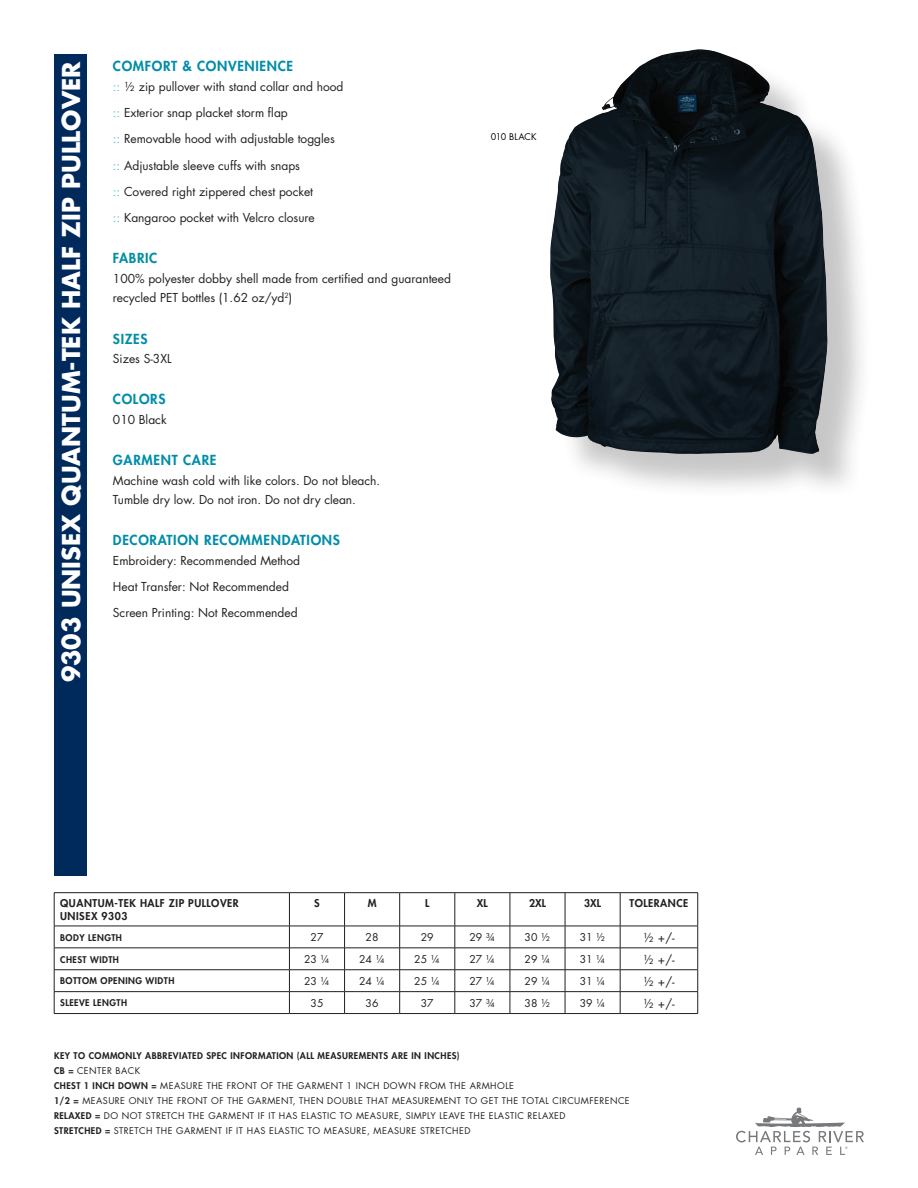
<style>
.page{position:relative;width:918px;height:1188px;background:#fff}
.page>*{position:absolute;margin:0;border:0;box-sizing:border-box;transform-origin:0 0}
.product_name{font:700 24px "Futura Std";color:#fff}
.Section_Heading{font:800 13.5px "Futura Std";letter-spacing:.05em;color:#008da8}
.Body_Text{font:12px/19.5px "Futura Std";color:#231f20}
.t1{font:10.5px "Futura Std";color:#231f20}
.t2{font:800 10.5px/12.6px "Futura Std";letter-spacing:.05em;color:#231f20}
.t3{font:9px/15px "Futura Std";letter-spacing:.05em;color:#231f20}
.t4{font:800 9px "Futura Std";letter-spacing:.05em;color:#231f20}
.Swatches-black_type{font:9px "Futura Std";letter-spacing:.005em;color:#010209}
.s1{color:#47c3d2}
.s2{font-weight:800}
</style>
<div class="page">
<div style="left:556px;top:55px;width:317px;height:445px;background:#231f20;opacity:.25"></div>
<img style="left:550px;top:49px;width:148px;height:398px">
<div style="left:54px;top:54px;width:32px;height:822px;background:#00295c"></div>
<hr style="left:289px;top:893px;width:1px;height:33px;background:#231f20">
<hr style="left:344px;top:893px;width:1px;height:33px;background:#231f20">
<hr style="left:399px;top:893px;width:1px;height:33px;background:#231f20">
<hr style="left:455px;top:893px;width:1px;height:33px;background:#231f20">
<hr style="left:510px;top:893px;width:1px;height:33px;background:#231f20">
<hr style="left:565px;top:893px;width:1px;height:33px;background:#231f20">
<hr style="left:620px;top:893px;width:1px;height:33px;background:#231f20">
<svg style="left:289px;top:927px;width:1px;height:86px"></svg>
<svg style="left:344px;top:927px;width:1px;height:86px"></svg>
<svg style="left:399px;top:927px;width:1px;height:86px"></svg>
<svg style="left:455px;top:927px;width:1px;height:86px"></svg>
<svg style="left:510px;top:927px;width:1px;height:86px"></svg>
<svg style="left:565px;top:927px;width:1px;height:86px"></svg>
<svg style="left:620px;top:927px;width:1px;height:86px"></svg>
<hr style="left:54px;top:892px;width:235px;height:1px;background:#231f20">
<hr style="left:54px;top:893px;width:1px;height:33px;background:#231f20">
<hr style="left:289px;top:892px;width:56px;height:1px;background:#231f20">
<hr style="left:345px;top:892px;width:55px;height:1px;background:#231f20">
<hr style="left:400px;top:892px;width:55px;height:1px;background:#231f20">
<hr style="left:455px;top:892px;width:55px;height:1px;background:#231f20">
<hr style="left:510px;top:892px;width:55px;height:1px;background:#231f20">
<hr style="left:565px;top:892px;width:55px;height:1px;background:#231f20">
<hr style="left:620px;top:892px;width:78px;height:1px;background:#231f20">
<hr style="left:697px;top:893px;width:1px;height:33px;background:#231f20">
<hr style="left:54px;top:926px;width:235px;height:1px;background:#231f20">
<hr style="left:289px;top:926px;width:56px;height:1px;background:#231f20">
<hr style="left:345px;top:926px;width:55px;height:1px;background:#231f20">
<hr style="left:400px;top:926px;width:55px;height:1px;background:#231f20">
<hr style="left:455px;top:926px;width:55px;height:1px;background:#231f20">
<hr style="left:510px;top:926px;width:55px;height:1px;background:#231f20">
<hr style="left:565px;top:926px;width:55px;height:1px;background:#231f20">
<hr style="left:620px;top:926px;width:78px;height:1px;background:#231f20">
<hr style="left:54px;top:948px;width:235px;height:1px;background:#231f20">
<hr style="left:289px;top:948px;width:56px;height:1px;background:#231f20">
<hr style="left:345px;top:948px;width:55px;height:1px;background:#231f20">
<hr style="left:400px;top:948px;width:55px;height:1px;background:#231f20">
<hr style="left:455px;top:948px;width:55px;height:1px;background:#231f20">
<hr style="left:510px;top:948px;width:55px;height:1px;background:#231f20">
<hr style="left:565px;top:948px;width:55px;height:1px;background:#231f20">
<hr style="left:620px;top:948px;width:78px;height:1px;background:#231f20">
<hr style="left:54px;top:969px;width:235px;height:1px;background:#231f20">
<hr style="left:289px;top:969px;width:56px;height:1px;background:#231f20">
<hr style="left:345px;top:969px;width:55px;height:1px;background:#231f20">
<hr style="left:400px;top:969px;width:55px;height:1px;background:#231f20">
<hr style="left:455px;top:969px;width:55px;height:1px;background:#231f20">
<hr style="left:510px;top:969px;width:55px;height:1px;background:#231f20">
<hr style="left:565px;top:969px;width:55px;height:1px;background:#231f20">
<hr style="left:620px;top:969px;width:78px;height:1px;background:#231f20">
<hr style="left:54px;top:991px;width:235px;height:1px;background:#231f20">
<svg style="left:54px;top:926px;width:1px;height:87px"></svg>
<hr style="left:289px;top:991px;width:56px;height:1px;background:#231f20">
<hr style="left:345px;top:991px;width:55px;height:1px;background:#231f20">
<hr style="left:400px;top:991px;width:55px;height:1px;background:#231f20">
<hr style="left:455px;top:991px;width:55px;height:1px;background:#231f20">
<hr style="left:510px;top:991px;width:55px;height:1px;background:#231f20">
<hr style="left:565px;top:991px;width:55px;height:1px;background:#231f20">
<hr style="left:620px;top:991px;width:78px;height:1px;background:#231f20">
<svg style="left:697px;top:926px;width:1px;height:87px"></svg>
<hr style="left:54px;top:1013px;width:235px;height:1px;background:#231f20">
<hr style="left:289px;top:1013px;width:56px;height:1px;background:#231f20">
<hr style="left:345px;top:1013px;width:55px;height:1px;background:#231f20">
<hr style="left:400px;top:1013px;width:55px;height:1px;background:#231f20">
<hr style="left:455px;top:1013px;width:55px;height:1px;background:#231f20">
<hr style="left:510px;top:1013px;width:55px;height:1px;background:#231f20">
<hr style="left:565px;top:1013px;width:55px;height:1px;background:#231f20">
<hr style="left:620px;top:1013px;width:78px;height:1px;background:#231f20">
<svg style="left:736px;top:1107px;width:128px;height:48px"></svg>
<p class="product_name" style="left:55px;top:682px;width:623px;rotate:-90deg">9303 UNISEX QUANTUM-TEK HALF ZIP PULLOVER</p>
<p class="Section_Heading" style="left:113px;top:58px;width:182px">COMFORT &amp; CONVENIENCE</p>
<p class="Body_Text" style="left:113px;top:77px;width:232px"><span class="s1">::</span> ½ zip pullover with stand collar and hood</p>
<p class="Body_Text" style="left:113px;top:103px;width:176px"><span class="s1">::</span> Exterior snap placket storm flap</p>
<p class="Body_Text" style="left:113px;top:129px;width:224px"><span class="s1">::</span> Removable hood with adjustable toggles</p>
<p class="Body_Text" style="left:113px;top:156px;width:189px"><span class="s1">::</span> Adjustable sleeve cuffs with snaps</p>
<p class="Body_Text" style="left:113px;top:182px;width:202px"><span class="s1">::</span> Covered right zippered chest pocket</p>
<p class="Body_Text" style="left:113px;top:208px;width:203px"><span class="s1">::</span> Kangaroo pocket with Velcro closure</p>
<p class="Section_Heading" style="left:113px;top:250px;width:46px">FABRIC</p>
<p class="Body_Text" style="left:113px;top:269px;width:340px">100% polyester dobby shell made from certified and guaranteed recycled PET bottles (1.62 oz/yd<sup>2</sup>)</p>
<p class="Section_Heading" style="left:113px;top:330px;width:36px">SIZES</p>
<p class="Body_Text" style="left:113px;top:349px;width:60px">Sizes S-3XL</p>
<p class="Section_Heading" style="left:113px;top:391px;width:54px">COLORS</p>
<p class="Body_Text" style="left:113px;top:410px;width:55px">010 Black</p>
<p class="Section_Heading" style="left:113px;top:452px;width:105px">GARMENT CARE</p>
<p class="Body_Text" style="left:113px;top:471px;width:269px">Machine wash cold with like colors. Do not bleach.<br>Tumble dry low. Do not iron. Do not dry clean.</p>
<p class="Section_Heading" style="left:113px;top:532px;width:229px">DECORATION RECOMMENDATIONS</p>
<p class="Body_Text" style="left:113px;top:551px;width:189px">Embroidery: Recommended Method</p>
<p class="Body_Text" style="left:113px;top:577px;width:178px">Heat Transfer: Not Recommended</p>
<p class="Body_Text" style="left:113px;top:603px;width:186px">Screen Printing: Not Recommended</p>
<p class="Swatches-black_type" style="left:491px;top:131px;width:47px">010 BLACK</p>
<p class="t2" style="left:60px;top:897px;width:180px">QUANTUM-TEK HALF ZIP PULLOVER<br>UNISEX 9303</p>
<p class="t2" style="left:314px;top:897px;width:7px">S</p>
<p class="t2" style="left:368px;top:897px;width:10px">M</p>
<p class="t2" style="left:425px;top:897px;width:6px">L</p>
<p class="t2" style="left:477px;top:897px;width:12px">XL</p>
<p class="t2" style="left:529px;top:897px;width:18px">2XL</p>
<p class="t2" style="left:584px;top:897px;width:18px">3XL</p>
<p class="t2" style="left:630px;top:897px;width:60px">TOLERANCE</p>
<p class="t4" style="left:60px;top:932px;width:63px">BODY LENGTH</p>
<p class="t1" style="left:311px;top:931px;width:14px">27</p>
<p class="t1" style="left:366px;top:931px;width:14px">28</p>
<p class="t1" style="left:421px;top:931px;width:14px">29</p>
<p class="t1" style="left:469px;top:931px;width:27px">29 ¾</p>
<p class="t1" style="left:525px;top:931px;width:20px">30 1/2</p>
<p class="t1" style="left:580px;top:931px;width:27px">31 ½</p>
<p class="Body_Text" style="left:643px;top:928px;width:33px">½ +/-</p>
<p class="t4" style="left:60px;top:953px;width:60px">CHEST WIDTH</p>
<p class="t1" style="left:304px;top:953px;width:27px">23 1/4</p>
<p class="t1" style="left:359px;top:953px;width:27px">24 1/4</p>
<p class="t1" style="left:414px;top:953px;width:27px">25 1/4</p>
<p class="t1" style="left:469px;top:953px;width:27px">27 1/4</p>
<p class="t1" style="left:525px;top:953px;width:27px">29 1/4</p>
<p class="t1" style="left:580px;top:953px;width:27px">31 1/4</p>
<p class="Body_Text" style="left:643px;top:950px;width:33px">½ +/-</p>
<p class="t4" style="left:60px;top:975px;width:116px">BOTTOM OPENING WIDTH</p>
<p class="t1" style="left:304px;top:974px;width:27px">23 1/4</p>
<p class="t1" style="left:359px;top:974px;width:27px">24 1/4</p>
<p class="t1" style="left:414px;top:974px;width:27px">25 1/4</p>
<p class="t1" style="left:469px;top:974px;width:27px">27 1/4</p>
<p class="t1" style="left:525px;top:974px;width:27px">29 1/4</p>
<p class="t1" style="left:580px;top:974px;width:27px">31 1/4</p>
<p class="Body_Text" style="left:643px;top:972px;width:33px">½ +/-</p>
<p class="t4" style="left:60px;top:997px;width:68px">SLEEVE LENGTH</p>
<p class="t1" style="left:311px;top:996px;width:14px">35</p>
<p class="t1" style="left:366px;top:996px;width:14px">36</p>
<p class="t1" style="left:421px;top:996px;width:14px">37</p>
<p class="t1" style="left:469px;top:996px;width:20px">37 3/4</p>
<p class="t1" style="left:525px;top:996px;width:20px">38 1/2</p>
<p class="t1" style="left:580px;top:996px;width:27px">39 1/4</p>
<p class="Body_Text" style="left:643px;top:994px;width:33px">1/2 +/-</p>
<p class="t3" style="left:54px;top:1048px;width:577px"><span class="s2">KEY TO COMMONLY ABBREVIATED SPEC INFORMATION (ALL MEASUREMENTS ARE IN INCHES)<br>CB =</span> CENTER BACK<br><span class="s2">CHEST 1 INCH DOWN =</span> MEASURE THE FRONT OF THE GARMENT 1 INCH DOWN FROM THE ARMHOLE<br><span class="s2">1/2 =</span> MEASURE ONLY THE FRONT OF THE GARMENT, THEN DOUBLE THAT MEASUREMENT TO GET THE TOTAL CIRCUMFERENCE <span class="s2">RELAXED =</span> DO NOT STRETCH THE GARMENT IF IT HAS ELASTIC TO MEASURE, SIMPLY LEAVE THE ELASTIC RELAXED<br><span class="s2">STRETCHED =</span> STRETCH THE GARMENT IF IT HAS ELASTIC TO MEASURE, MEASURE STRETCHED</p>
</div>
